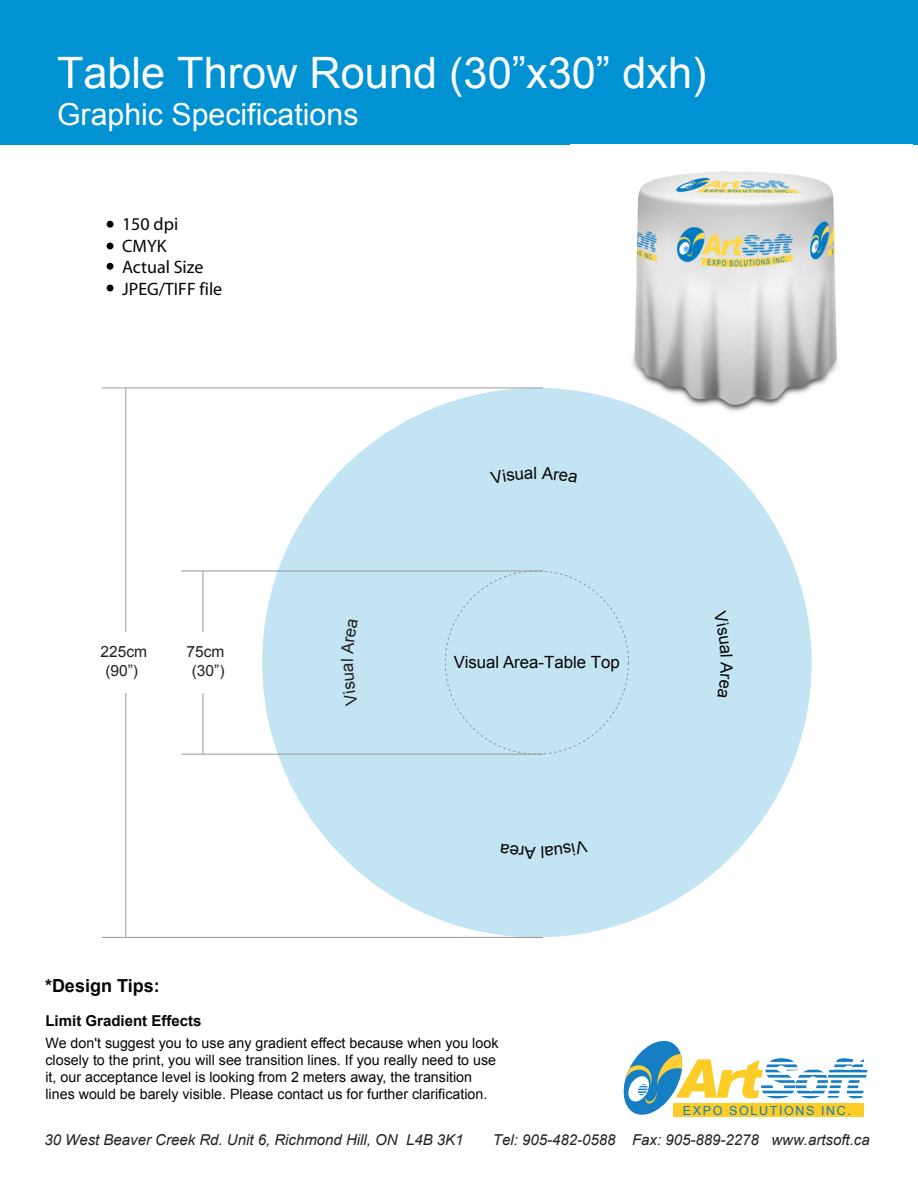
<style>
.page{position:relative;width:918px;height:1188px;background:#fff}
.page>*{position:absolute;margin:0;border:0;box-sizing:border-box;transform-origin:0 0}
.t1{font:43.35px "Arial";color:#fff}
.t2{font:30.3px "Arial";color:#fff}
.t3{font:18px/21.6px "Myriad";color:#050504}
.t4{font:700 18px "Arial";color:#050504}
.t5{font:16.8px "Arial";color:#040503}
.t6{font:15.45px/19.2px "Arial";color:#231f20;text-align:center}
.t7{font:italic 15px "Arial";color:#231f20}
.t8{font:700 15px "Arial";color:#050504}
.t9{font:14.25px/17.1px "Arial";color:#050504}
.t10{font:12.45px "Arial";letter-spacing:.13em;color:#0e7ebc}
</style>
<div class="page">
<div style="left:0;top:0;width:918px;height:144px;background:#0092d2"></div>
<svg style="left:623px;top:1040px;width:244px;height:77px"></svg>
<div style="left:107px;top:221px;width:7px;height:7px;background:#050504;border-radius:50%"></div>
<div style="left:107px;top:243px;width:7px;height:6px;background:#050504;border-radius:50%"></div>
<div style="left:107px;top:263px;width:7px;height:7px;background:#050504;border-radius:50%"></div>
<div style="left:107px;top:285px;width:7px;height:6px;background:#050504;border-radius:50%"></div>
<img style="left:574px;top:171px;width:264px;height:256px">
<div style="left:262px;top:388px;width:550px;height:549px;background:#c3e4f3;border-radius:50%"></div>
<hr style="left:125px;top:388px;width:1px;height:549px;background:#97999d">
<hr style="left:102px;top:387px;width:441px;height:1px;background:#97999d">
<hr style="left:102px;top:937px;width:441px;height:1px;background:#97999d">
<div style="left:93px;top:632px;width:76px;height:61px;background:#fff"></div>
<hr style="left:202px;top:571px;width:1px;height:183px;background:#97999d">
<hr style="left:181px;top:754px;width:362px;height:1px;background:#97999d">
<hr style="left:181px;top:571px;width:362px;height:1px;background:#97999d">
<div style="left:170px;top:632px;width:76px;height:61px;background:#fff"></div>
<h1 class="t1" style="left:57px;top:45px;width:651px">Table Throw Round (30”x30” dxh)</h1>
<h2 class="t2" style="left:57px;top:94px;width:303px">Graphic Specifications</h2>
<p class="t3" style="left:122px;top:214px;width:102px">150 dpi<br>CMYK<br>Actual Size<br>JPEG/TIFF file</p>
<p class="t6" style="left:101px;top:642px;width:48px">225cm (90”)</p>
<p class="t6" style="left:187px;top:642px;width:39px">75cm (30”)</p>
<p class="t5" style="left:454px;top:651px;width:168px">Visual Area-Table Top</p>
<p class="t4" style="left:45px;top:974px;width:116px">*Design Tips:</p>
<p class="t8" style="left:45px;top:1010px;width:157px">Limit Gradient Effects</p>
<p class="t9" style="left:45px;top:1034px;width:454px">We don't suggest you to use any gradient effect because when you look closely to the print, you will see transition lines. If you really need to use it, our acceptance level is looking from 2 meters away, the transition lines would be barely visible. Please contact us for further clarification.</p>
<p class="t10" style="left:683px;top:1102px;width:170px">EXPO SOLUTIONS INC.</p>
<p class="t7" style="left:44px;top:1130px;width:421px">30 West Beaver Creek Rd. Unit 6, Richmond Hill, ON L4B 3K1</p>
<p class="t7" style="left:493px;top:1130px;width:378px">Tel: 905-482-0588 Fax: 905-889-2278 www.artsoft.ca</p>
</div>
